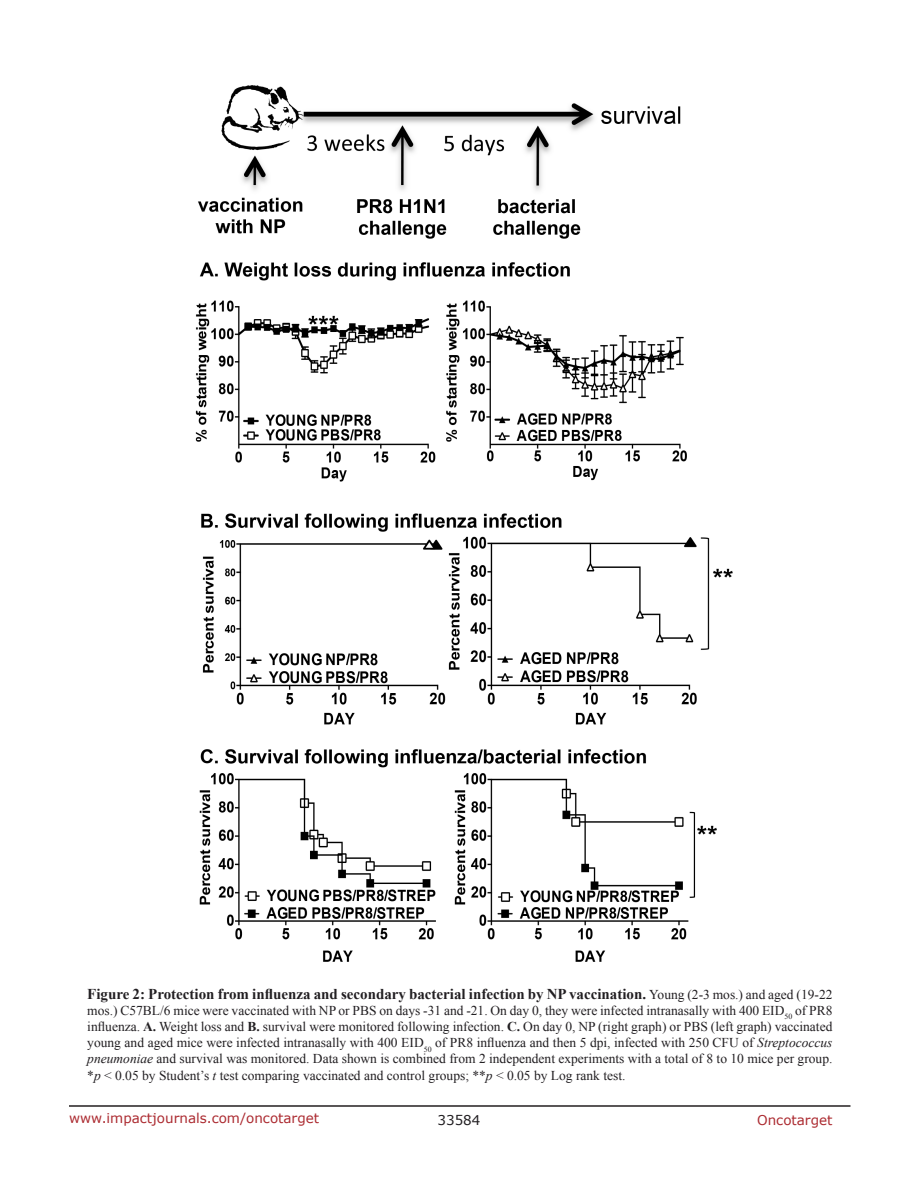
<style>
.page{position:relative;width:918px;height:1188px;background:#fff}
.page>*{position:absolute;margin:0;border:0;box-sizing:border-box;transform-origin:0 0}
.t1{font:700 15px "Times New Roman";color:#221f22}
.t2{font:13.5px/16.2px "Times New Roman";color:#221f22;text-align:justify}
.t3{font:13.5px "Verdana";color:#ac2b31}
.t4{font:13.5px "Verdana";color:#221f22}
.s1{font-weight:400;font-size:13.5px}
.s2{font-weight:700}
.s3{font-style:italic}
</style>
<div class="page">
<hr style="left:69px;top:1105px;width:781px;height:2px;background:#231f20">
<img style="left:195px;top:85px;width:538px;height:877px">
<p class="t1" style="left:87px;top:983px;width:747px">Figure 2: Protection from influenza and secondary bacterial infection by NP vaccination. <span class="s1">Young (2-3 mos.) and aged (19-22</span></p>
<p class="t2" style="left:87px;top:1002px;width:747px">mos.) C57BL/6 mice were vaccinated with NP or PBS on days -31 and -21. On day 0, they were infected intranasally with 400 EID<sub>50</sub> of PR8 influenza. <span class="s2">A.</span> Weight loss and <span class="s2">B.</span> survival were monitored following infection. <span class="s2">C.</span> On day 0, NP (right graph) or PBS (left graph) vaccinated young and aged mice were infected intranasally with 400 EID<sub>50</sub> of PR8 influenza and then 5 dpi, infected with 250 CFU of <span class="s3">Streptococcus pneumoniae</span> and survival was monitored. Data shown is combined from 2 independent experiments with a total of 8 to 10 mice per group. *<span class="s3">p</span> &lt; 0.05 by Student’s <span class="s3">t</span> test comparing vaccinated and control groups; **<span class="s3">p</span> &lt; 0.05 by Log rank test.</p>
<p class="t3" style="left:69px;top:1109px;width:252px">www.impactjournals.com/oncotarget</p>
<p class="t4" style="left:438px;top:1111px;width:44px">33584</p>
<p class="t3" style="left:757px;top:1111px;width:77px">Oncotarget</p>
</div>
